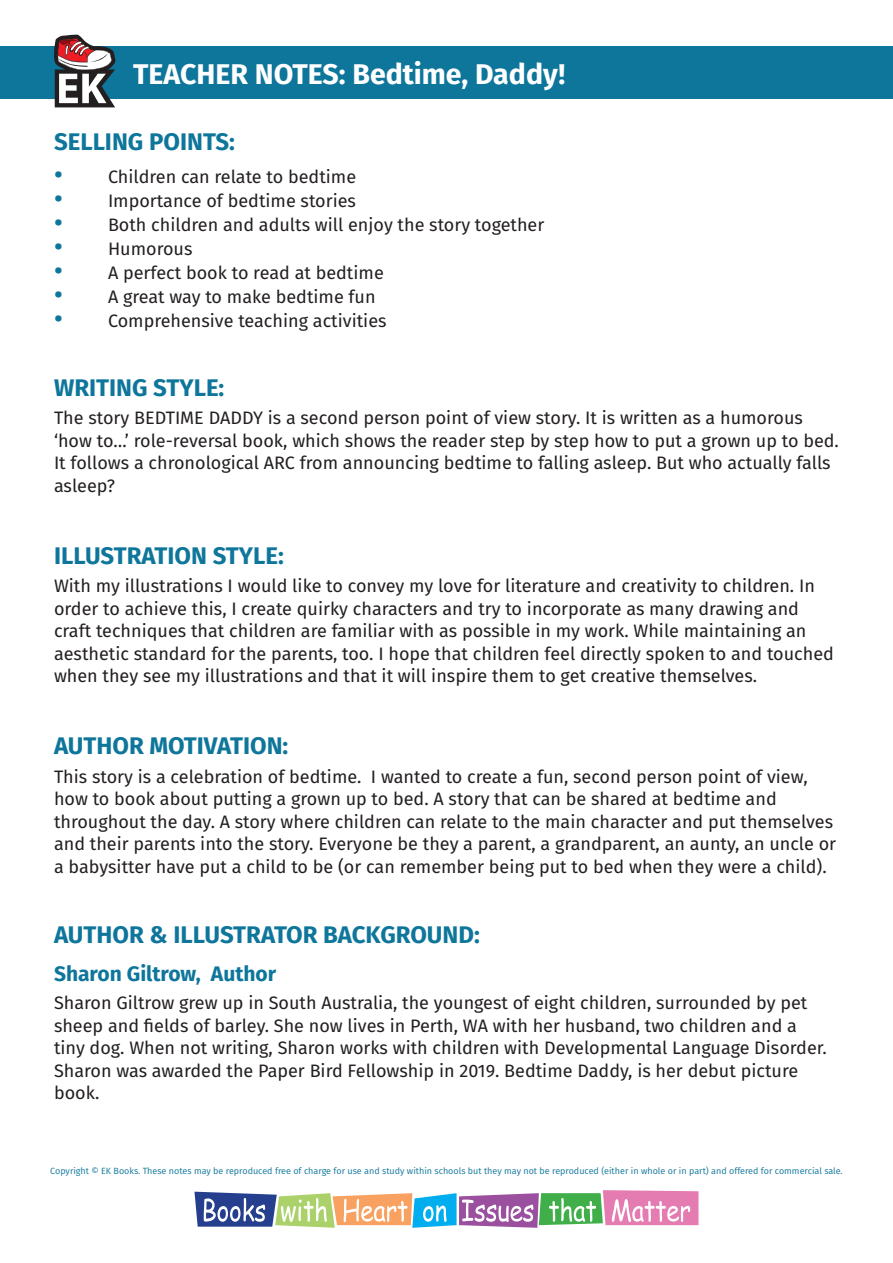
<style>
.page{position:relative;width:893px;height:1263px;background:#fff}
.page>*{position:absolute;margin:0;border:0;box-sizing:border-box;transform-origin:0 0}
.t1{font:700 28.5px "Fira Sans";color:#fff}
.t2{font:700 24px "Fira Sans";color:#0e769b}
.t3{font:700 21px "Fira Sans";color:#0e769b}
.t4{font:18px/22.5px "Fira Sans";color:#231f20}
.t5{font:9px "Fira Sans";color:#0e769b}
.s1{font-family:"Montserrat";font-weight:900;font-size:24px;color:#0e769b}
</style>
<div class="page">
<svg style="left:194px;top:1190px;width:504px;height:38px"></svg>
<div style="left:0;top:46px;width:893px;height:53px;background:#0e769b"></div>
<svg style="left:54px;top:35px;width:61px;height:72px"></svg>
<p class="t1" style="left:133px;top:50px;width:433px">TEACHER NOTES: Bedtime, Daddy!</p>
<p class="t2" style="left:54px;top:121px;width:182px">SELLING POINTS:</p>
<p class="t4" style="left:54px;top:165px;width:304px"><span class="s1">·</span> Children can relate to bedtime</p>
<p class="t4" style="left:54px;top:189px;width:303px"><span class="s1">·</span> Importance of bedtime stories</p>
<p class="t4" style="left:54px;top:213px;width:492px"><span class="s1">·</span> Both children and adults will enjoy the story together</p>
<p class="t4" style="left:54px;top:237px;width:140px"><span class="s1">·</span> Humorous</p>
<p class="t4" style="left:54px;top:261px;width:331px"><span class="s1">·</span> A perfect book to read at bedtime</p>
<p class="t4" style="left:54px;top:285px;width:323px"><span class="s1">·</span> A great way to make bedtime fun</p>
<p class="t4" style="left:54px;top:309px;width:334px"><span class="s1">·</span> Comprehensive teaching activities</p>
<p class="t2" style="left:54px;top:367px;width:172px">WRITING STYLE:</p>
<p class="t4" style="left:54px;top:406px;width:786px">The story BEDTIME DADDY is a second person point of view story. It is written as a humorous ‘how to…’ role-reversal book, which shows the reader step by step how to put a grown up to bed.<br>It follows a chronological ARC from announcing bedtime to falling asleep. But who actually falls asleep?</p>
<p class="t2" style="left:54px;top:535px;width:231px">ILLUSTRATION STYLE:</p>
<p class="t4" style="left:54px;top:574px;width:781px">With my illustrations I would like to convey my love for literature and creativity to children. In order to achieve this, I create quirky characters and try to incorporate as many drawing and craft techniques that children are familiar with as possible in my work. While maintaining an aesthetic standard for the parents, too. I hope that children feel directly spoken to and touched when they see my illustrations and that it will inspire them to get creative themselves.</p>
<p class="t2" style="left:54px;top:726px;width:236px">AUTHOR MOTIVATION:</p>
<p class="t4" style="left:54px;top:765px;width:784px">This story is a celebration of bedtime. I wanted to create a fun, second person point of view, how to book about putting a grown up to bed. A story that can be shared at bedtime and throughout the day. A story where children can relate to the main character and put themselves and their parents into the story. Everyone be they a parent, a grandparent, an aunty, an uncle or a babysitter have put a child to be (or can remember being put to bed when they were a child).</p>
<p class="t2" style="left:54px;top:914px;width:427px">AUTHOR &amp; ILLUSTRATOR BACKGROUND:</p>
<p class="t3" style="left:54px;top:956px;width:224px">Sharon Giltrow, Author</p>
<p class="t4" style="left:54px;top:991px;width:774px">Sharon Giltrow grew up in South Australia, the youngest of eight children, surrounded by pet sheep and fields of barley. She now lives in Perth, WA with her husband, two children and a tiny dog. When not writing, Sharon works with children with Developmental Language Disorder.<br>Sharon was awarded the Paper Bird Fellowship in 2019. Bedtime Daddy, is her debut picture book.</p>
<p class="t5" style="left:50px;top:1164px;width:794px">Copyright © EK Books. These notes may be reproduced free of charge for use and study within schools but they may not be reproduced (either in whole or in part) and offered for commercial sale.</p>
</div>
